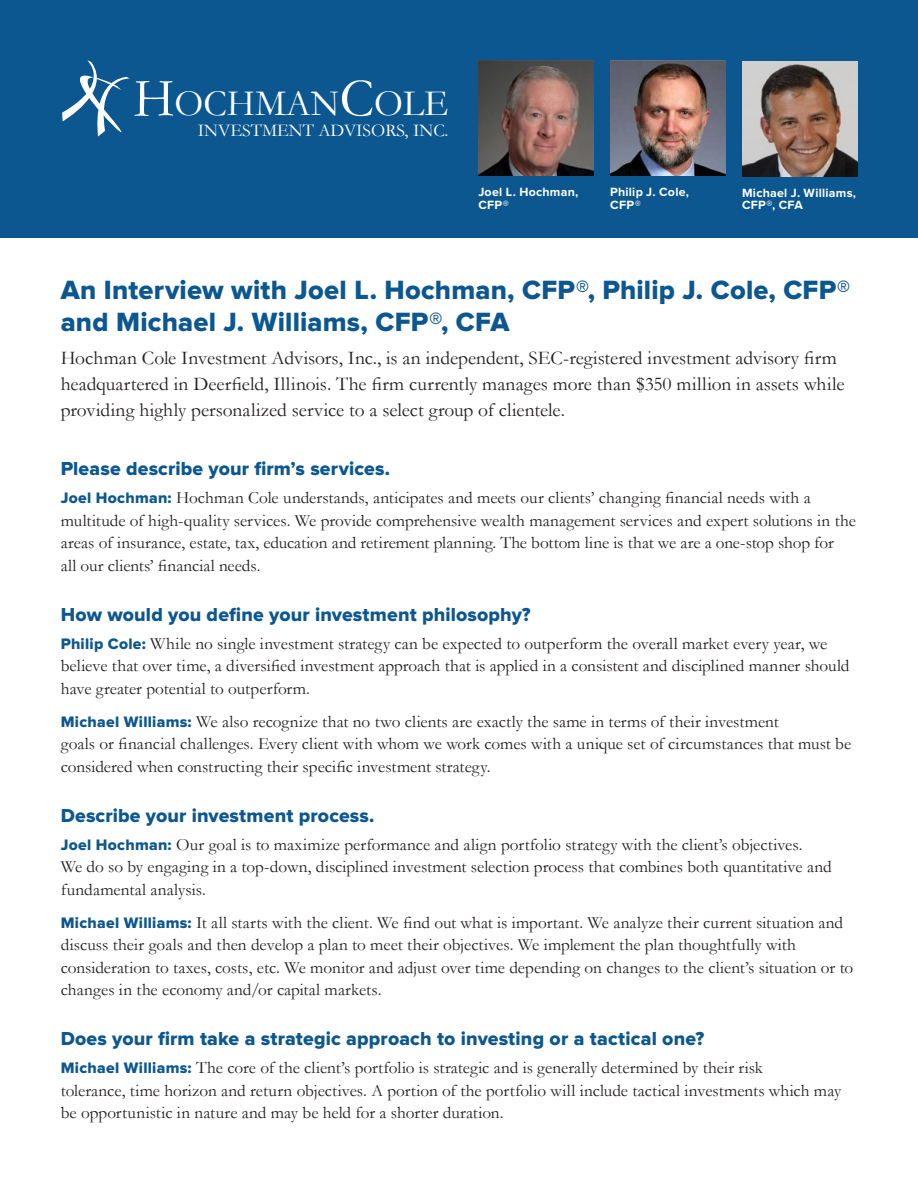
<style>
.page{position:relative;width:918px;height:1188px;background:#fff}
.page>*{position:absolute;margin:0;border:0;box-sizing:border-box;transform-origin:0 0}
.t1{font:37.35px "Garamond";color:#fff}
.t2{font:27.3px/31.5px "Proxima Nova Extrabld";letter-spacing:.01em;color:#0c578f}
.t3{font:19.5px/26.2px "Garamond";color:#231f20}
.t4{font:19.5px "Proxima Nova Extrabld";letter-spacing:.01em;color:#0c578f}
.t5{font:18px "Garamond";color:#fff}
.t6{font:17.25px/22.5px "Garamond";color:#231f20}
.t7{font:700 12.3px/12.8px "Proxima Nova";letter-spacing:.02em;color:#fff}
.s1{font-size:54.75px}
.s2{font-size:55.05px}
.s3{font-family:"Proxima Nova Extrabld";font-size:15.75px;color:#0c578f}
</style>
<div class="page">
<div style="left:0;top:0;width:918px;height:238px;background:#0c578f"></div>
<img style="left:478px;top:61px;width:116px;height:115px">
<img style="left:610px;top:61px;width:115px;height:115px">
<img style="left:742px;top:61px;width:115px;height:115px">
<svg style="left:62px;top:60px;width:68px;height:77px"></svg>
<p class="t1" style="left:133px;top:79px;width:317px"><span class="s1">H</span>OCHMAN<span class="s2">C</span>OLE</p>
<p class="t5" style="left:198px;top:119px;width:252px">INVESTMENT ADVISORS, INC.</p>
<p class="t7" style="left:478px;top:186px;width:102px">Joel L. Hochman,<br>CFP®</p>
<p class="t7" style="left:610px;top:186px;width:80px">Philip J. Cole,<br>CFP®</p>
<p class="t7" style="left:742px;top:187px;width:116px">Michael J. Williams,<br>CFP®, CFA</p>
<p class="t2" style="left:61px;top:276px;width:791px">An Interview with Joel L. Hochman, CFP®, Philip J. Cole, CFP® and Michael J. Williams, CFP®, CFA</p>
<p class="t3" style="left:61px;top:344px;width:778px">Hochman Cole Investment Advisors, Inc., is an independent, SEC-registered investment advisory firm</p>
<p class="t3" style="left:61px;top:371px;width:785px">headquartered in Deerfield, Illinois. The firm currently manages more than $350 million in assets while providing highly personalized service to a select group of clientele.</p>
<p class="t4" style="left:61px;top:460px;width:331px">Please describe your firm’s services.</p>
<p class="t6" style="left:61px;top:486px;width:797px"><span class="s3">Joel Hochman:</span> Hochman Cole understands, anticipates and meets our clients’ changing financial needs with a multitude of high-quality services. We provide comprehensive wealth management services and expert solutions in the areas of insurance, estate, tax, education and retirement planning. The bottom line is that we are a one-stop shop for<br>all our clients’ financial needs.</p>
<p class="t4" style="left:61px;top:605px;width:471px">How would you define your investment philosophy?</p>
<p class="t6" style="left:61px;top:632px;width:790px"><span class="s3">Philip Cole:</span> While no single investment strategy can be expected to outperform the overall market every year, we believe that over time, a diversified investment approach that is applied in a consistent and disciplined manner should have greater potential to outperform.</p>
<p class="t6" style="left:61px;top:710px;width:792px"><span class="s3">Michael Williams:</span> We also recognize that no two clients are exactly the same in terms of their investment<br>goals or financial challenges. Every client with whom we work comes with a unique set of circumstances that must be considered when constructing their specific investment strategy.</p>
<p class="t4" style="left:61px;top:806px;width:315px">Describe your investment process.</p>
<p class="t6" style="left:61px;top:833px;width:772px"><span class="s3">Joel Hochman:</span> Our goal is to maximize performance and align portfolio strategy with the client’s objectives.<br>We do so by engaging in a top-down, disciplined investment selection process that combines both quantitative and fundamental analysis.</p>
<p class="t6" style="left:61px;top:911px;width:794px"><span class="s3">Michael Williams:</span> It all starts with the client. We find out what is important. We analyze their current situation and discuss their goals and then develop a plan to meet their objectives. We implement the plan thoughtfully with consideration to taxes, costs, etc. We monitor and adjust over time depending on changes to the client’s situation or to changes in the economy and/or capital markets.</p>
<p class="t4" style="left:61px;top:1030px;width:645px">Does your firm take a strategic approach to investing or a tactical one?</p>
<p class="t6" style="left:61px;top:1056px;width:782px"><span class="s3">Michael Williams:</span> The core of the client’s portfolio is strategic and is generally determined by their risk<br>tolerance, time horizon and return objectives. A portion of the portfolio will include tactical investments which may be opportunistic in nature and may be held for a shorter duration.</p>
</div>
